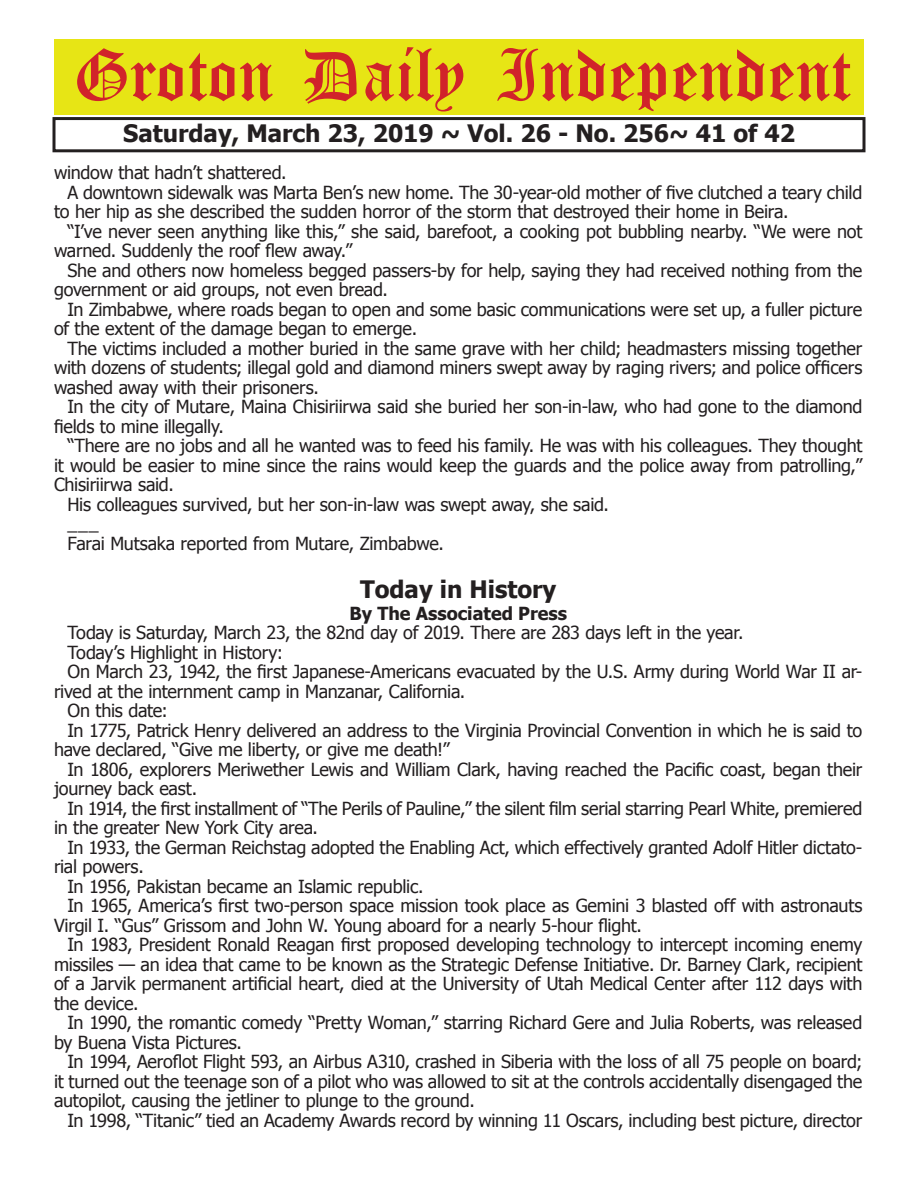
<style>
.page{position:relative;width:918px;height:1188px;background:#fff}
.page>*{position:absolute;margin:0;border:0;box-sizing:border-box;transform-origin:0 0}
.t1{font:54px "Old English Five";color:#d1232a}
.t2{font:700 24px "Tahoma";color:#231f20}
.t3{font:18px "Tahoma";letter-spacing:-.015em;color:#231f20}
.t4{font:700 18px "Tahoma";color:#231f20}
</style>
<div class="page">
<div style="left:52px;top:117px;width:814px;height:35px;border:3px solid #231f20"></div>
<div style="left:54px;top:40px;width:810px;height:75px;background:#e7e515"></div>
<h1 class="t1" style="left:73px;top:50px;width:779px">Groton Daily Independent</h1>
<h2 class="t2" style="left:123px;top:116px;width:673px">Saturday, March 23, 2019 ~ Vol. 26 - No. 256~ 41 of 42</h2>
<p class="t3" style="left:54px;top:161px;width:234px">window that hadn’t shattered.</p>
<p class="t3" style="left:68px;top:180px;width:796px">A downtown sidewalk was Marta Ben’s new home. The 30-year-old mother of five clutched a teary child</p>
<p class="t3" style="left:54px;top:200px;width:736px">to her hip as she described the sudden horror of the storm that destroyed their home in Beira.</p>
<p class="t3" style="left:68px;top:219px;width:796px">“I’ve never seen anything like this,” she said, barefoot, a cooking pot bubbling nearby. “We were not</p>
<p class="t3" style="left:54px;top:239px;width:300px">warned. Suddenly the roof flew away.”</p>
<p class="t3" style="left:68px;top:258px;width:796px">She and others now homeless begged passers-by for help, saying they had received nothing from the</p>
<p class="t3" style="left:54px;top:278px;width:336px">government or aid groups, not even bread.</p>
<p class="t3" style="left:68px;top:297px;width:796px">In Zimbabwe, where roads began to open and some basic communications were set up, a fuller picture</p>
<p class="t3" style="left:54px;top:317px;width:365px">of the extent of the damage began to emerge.</p>
<p class="t3" style="left:68px;top:336px;width:796px">The victims included a mother buried in the same grave with her child; headmasters missing together</p>
<p class="t3" style="left:54px;top:356px;width:810px">with dozens of students; illegal gold and diamond miners swept away by raging rivers; and police officers</p>
<p class="t3" style="left:54px;top:375px;width:266px">washed away with their prisoners.</p>
<p class="t3" style="left:68px;top:395px;width:797px">In the city of Mutare, Maina Chisiriirwa said she buried her son-in-law, who had gone to the diamond</p>
<p class="t3" style="left:54px;top:414px;width:172px">fields to mine illegally.</p>
<p class="t3" style="left:68px;top:434px;width:796px">“There are no jobs and all he wanted was to feed his family. He was with his colleagues. They thought</p>
<p class="t3" style="left:54px;top:453px;width:810px">it would be easier to mine since the rains would keep the guards and the police away from patrolling,”</p>
<p class="t3" style="left:54px;top:473px;width:121px">Chisiriirwa said.</p>
<p class="t3" style="left:68px;top:492px;width:543px">His colleagues survived, but her son-in-law was swept away, she said.</p>
<p class="t3" style="left:68px;top:512px;width:33px">___</p>
<p class="t3" style="left:68px;top:531px;width:378px">Farai Mutsaka reported from Mutare, Zimbabwe.</p>
<h2 class="t2" style="left:360px;top:573px;width:198px">Today in History</h2>
<p class="t4" style="left:349px;top:601px;width:219px">By The Associated Press</p>
<p class="t3" style="left:68px;top:621px;width:678px">Today is Saturday, March 23, the 82nd day of 2019. There are 283 days left in the year.</p>
<p class="t3" style="left:68px;top:640px;width:217px">Today’s Highlight in History:</p>
<p class="t3" style="left:68px;top:660px;width:796px">On March 23, 1942, the first Japanese-Americans evacuated by the U.S. Army during World War II ar-</p>
<p class="t3" style="left:54px;top:679px;width:413px">rived at the internment camp in Manzanar, California.</p>
<p class="t3" style="left:68px;top:699px;width:102px">On this date:</p>
<p class="t3" style="left:68px;top:718px;width:796px">In 1775, Patrick Henry delivered an address to the Virginia Provincial Convention in which he is said to</p>
<p class="t3" style="left:54px;top:738px;width:397px">have declared, “Give me liberty, or give me death!”</p>
<p class="t3" style="left:68px;top:757px;width:796px">In 1806, explorers Meriwether Lewis and William Clark, having reached the Pacific coast, began their</p>
<p class="t3" style="left:54px;top:777px;width:145px">journey back east.</p>
<p class="t3" style="left:68px;top:796px;width:796px">In 1914, the first installment of “The Perils of Pauline,” the silent film serial starring Pearl White, premiered</p>
<p class="t3" style="left:54px;top:816px;width:266px">in the greater New York City area.</p>
<p class="t3" style="left:68px;top:835px;width:796px">In 1933, the German Reichstag adopted the Enabling Act, which effectively granted Adolf Hitler dictato-</p>
<p class="t3" style="left:54px;top:855px;width:91px">rial powers.</p>
<p class="t3" style="left:68px;top:874px;width:358px">In 1956, Pakistan became an Islamic republic.</p>
<p class="t3" style="left:68px;top:893px;width:797px">In 1965, America’s first two-person space mission took place as Gemini 3 blasted off with astronauts</p>
<p class="t3" style="left:54px;top:913px;width:589px">Virgil I. “Gus” Grissom and John W. Young aboard for a nearly 5-hour flight.</p>
<p class="t3" style="left:68px;top:932px;width:796px">In 1983, President Ronald Reagan first proposed developing technology to intercept incoming enemy</p>
<p class="t3" style="left:54px;top:952px;width:810px">missiles — an idea that came to be known as the Strategic Defense Initiative. Dr. Barney Clark, recipient</p>
<p class="t3" style="left:54px;top:971px;width:810px">of a Jarvik permanent artificial heart, died at the University of Utah Medical Center after 112 days with</p>
<p class="t3" style="left:54px;top:991px;width:86px">the device.</p>
<p class="t3" style="left:68px;top:1010px;width:796px">In 1990, the romantic comedy “Pretty Woman,” starring Richard Gere and Julia Roberts, was released</p>
<p class="t3" style="left:54px;top:1030px;width:189px">by Buena Vista Pictures.</p>
<p class="t3" style="left:68px;top:1049px;width:796px">In 1994, Aeroflot Flight 593, an Airbus A310, crashed in Siberia with the loss of all 75 people on board;</p>
<p class="t3" style="left:54px;top:1069px;width:810px">it turned out the teenage son of a pilot who was allowed to sit at the controls accidentally disengaged the</p>
<p class="t3" style="left:54px;top:1088px;width:422px">autopilot, causing the jetliner to plunge to the ground.</p>
<p class="t3" style="left:68px;top:1108px;width:796px">In 1998, “Titanic” tied an Academy Awards record by winning 11 Oscars, including best picture, director</p>
</div>
